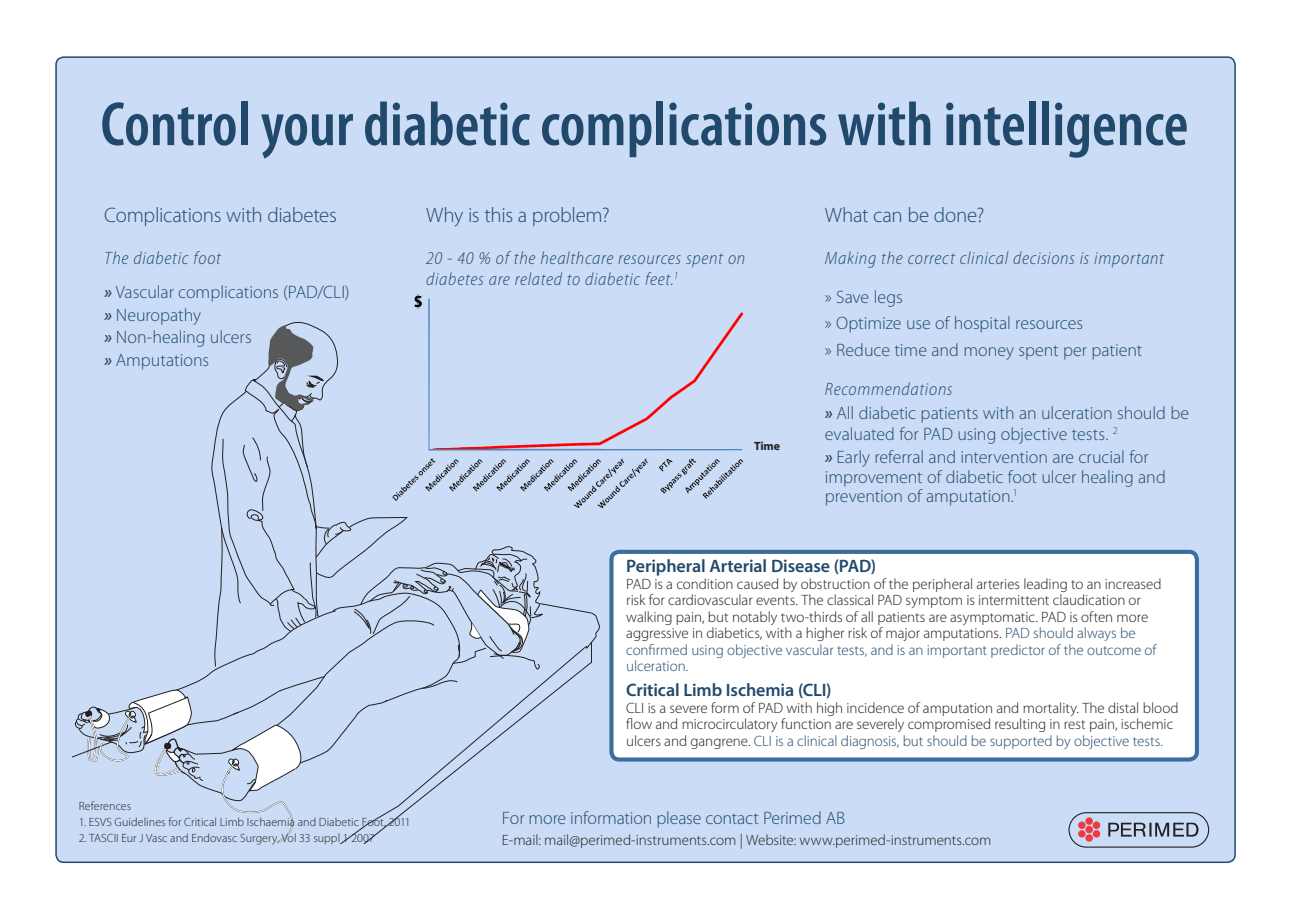
<style>
.page{position:relative;width:1289px;height:919px;background:#fff}
.page>*{position:absolute;margin:0;border:0;box-sizing:border-box;transform-origin:0 0}
.t1{font:600 condensed 63px "Myriad Pro";color:#21496c}
.t2{font:300 21px "Myriad Pro";letter-spacing:-.015em;color:#21496c}
.t3{font:300 18px/22.5px "Myriad Pro";letter-spacing:-.005em;color:#21496c}
.t4{font:italic 300 semi-condensed 18px/21px "Myriad Pro";letter-spacing:.04em;color:#21496c}
.t5{font:600 18px "Myriad Pro";letter-spacing:-.005em;color:#21496c}
.t6{font:300 15px/16.5px "Myriad Pro";letter-spacing:-.005em;color:#231f20}
.t7{font:300 12px "Myriad Pro";letter-spacing:.005em;color:#231f20}
.t8{font:700 12px "Myriad Pro";color:#231f20}
.s1{font-style:italic;font-stretch:semi-condensed}
.s2{font-weight:600;font-style:italic}
.s3{color:#21496c}
</style>
<div class="page">
<div style="left:56px;top:57px;width:1178px;height:805px;background:#cadcf6;border-radius:8px"></div>
<svg style="left:546px;top:641px;width:46px;height:58px"></svg>
<svg style="left:72px;top:321px;width:474px;height:523px"></svg>
<div style="left:1068px;top:812px;width:141px;height:35px;border:1px solid #231f20;border-radius:17px"></div>
<svg style="left:1108px;top:822px;width:90px;height:14px"></svg>
<div style="left:1078px;top:821px;width:7px;height:8px;background:#ee3a41;border-radius:50%"></div>
<div style="left:1078px;top:830px;width:7px;height:7px;background:#ee3a41;border-radius:50%"></div>
<div style="left:1092px;top:821px;width:8px;height:8px;background:#ee3a41;border-radius:50%"></div>
<div style="left:1085px;top:817px;width:7px;height:7px;background:#ee3a41;border-radius:50%"></div>
<svg style="left:1085px;top:825px;width:7px;height:8px"></svg>
<div style="left:1085px;top:834px;width:7px;height:7px;background:#ee3a41;border-radius:50%"></div>
<div style="left:1092px;top:830px;width:8px;height:7px;background:#ee3a41;border-radius:50%"></div>
<div style="left:611px;top:552px;width:585px;height:207px;background:#fff;border-radius:8px"></div>
<div style="left:609px;top:549px;width:589px;height:212px;border:4px solid #3a6e9c;border-radius:8px"></div>
<img style="left:392px;top:294px;width:352px;height:213px">
<h1 class="t1" style="left:100px;top:90px;width:1089px">Control your diabetic complications with intelligence</h1>
<h2 class="t2" style="left:104px;top:203px;width:234px">Complications with diabetes</h2>
<h2 class="t2" style="left:426px;top:203px;width:185px">Why is this a problem?</h2>
<h2 class="t2" style="left:824px;top:203px;width:161px">What can be done?</h2>
<p class="t3" style="left:104px;top:241px;width:247px;line-height:34.5px"><span class="s1">The diabetic foot<br></span><span class="s2">»</span> Vascular complications (PAD/CLI)</p>
<p class="t3" style="left:104px;top:304px;width:149px"><span class="s2">»</span> Neuropathy<br><span class="s2">»</span> Non-healing ulcers <span class="s2">»</span> Amputations</p>
<p class="t4" style="left:426px;top:247px;width:320px">20 - 40 % of the healthcare resources spent on diabetes are related to diabetic feet.<sup>1</sup></p>
<p class="t4" style="left:824px;top:247px;width:341px">Making the correct clinical decisions is important</p>
<p class="t3" style="left:824px;top:283px;width:319px;line-height:26.7px">» Save legs<br>» Optimize use of hospital resources<br>» Reduce time and money spent per patient</p>
<p class="t3" style="left:824px;top:377px;width:366px;line-height:23.7px"><span class="s1">Recommendations<br></span><span class="s2">»</span> All diabetic patients with an ulceration should be</p>
<p class="t3" style="left:824px;top:422px;width:325px;line-height:23.7px">evaluated for PAD using objective tests. <sup>2<br></sup><span class="s2">»</span> Early referral and intervention are crucial for</p>
<p class="t3" style="left:824px;top:467px;width:342px;line-height:19.5px">improvement of diabetic foot ulcer healing and prevention of amputation.<sup>1</sup></p>
<p class="t8" style="left:754px;top:438px;width:28px">Time</p>
<p class="t7" style="left:79px;top:799px;width:54px">References</p>
<p class="t7" style="left:79px;top:815px;width:333px">1. ESVS Guidelines for Critical Limb Ischaemia and Diabetic Foot, 2011</p>
<p class="t7" style="left:79px;top:831px;width:297px">2. TASCII Eur J Vasc and Endovasc Surgery, Vol 33 suppl 1 2007</p>
<p class="t5" style="left:626px;top:554px;width:252px">Peripheral Arterial Disease (PAD)</p>
<p class="t6" style="left:626px;top:575px;width:537px">PAD is a condition caused by obstruction of the peripheral arteries leading to an increased risk for cardiovascular events. The classical PAD symptom is intermittent claudication or walking pain, but notably two-thirds of all patients are asymptomatic. PAD is often more aggressive in diabetics, with a higher risk of major amputations. <span class="s3">PAD should always be confirmed using objective vascular tests, and is an important predictor of the outcome of ulceration.</span></p>
<p class="t5" style="left:626px;top:679px;width:207px">Critical Limb Ischemia (CLI)</p>
<p class="t6" style="left:626px;top:700px;width:554px">CLI is a severe form of PAD with high incidence of amputation and mortality. The distal blood flow and microcirculatory function are severely compromised resulting in rest pain, ischemic ulcers and gangrene. <span class="s3">CLI is a clinical diagnosis, but should be supported by objective tests.</span></p>
<p class="t3" style="left:502px;top:806px;width:344px">For more information please contact Perimed AB</p>
<p class="t6" style="left:502px;top:831px;width:491px">E-mail: mail@perimed-instruments.com | Website: www.perimed-instruments.com</p>
</div>
